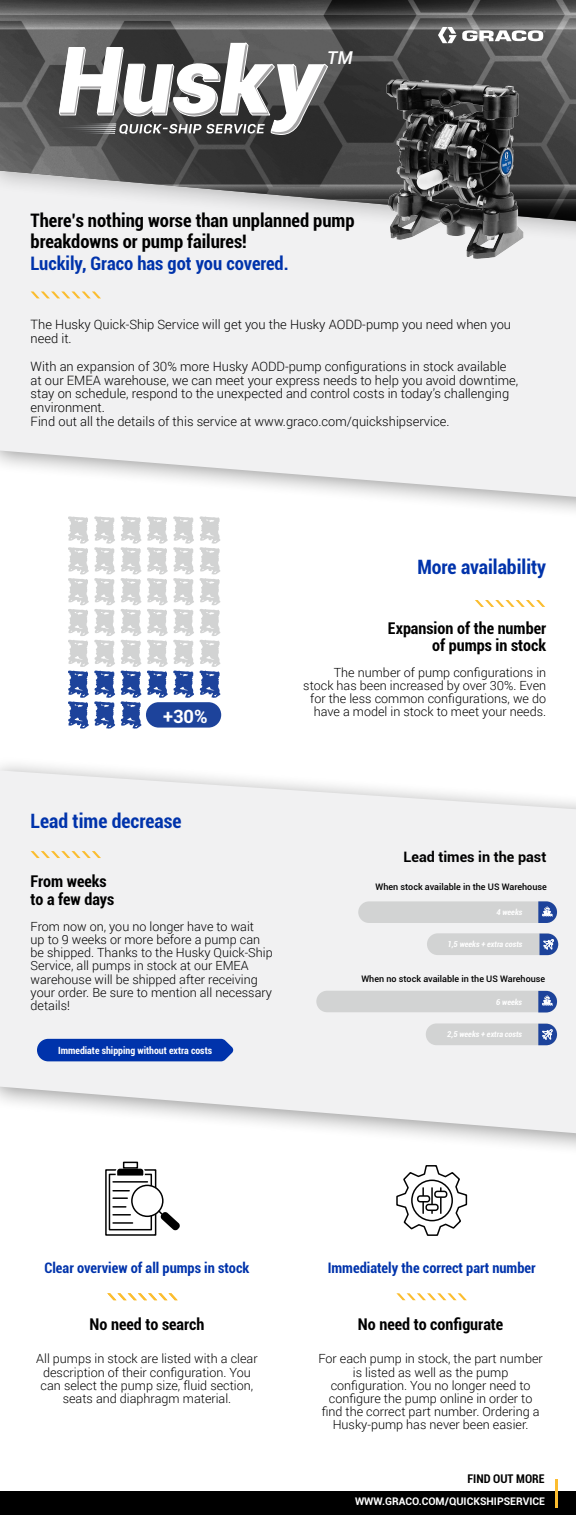
<style>
.page{position:relative;width:576px;height:1515px;background:#fff}
.page>*{position:absolute;margin:0;border:0;box-sizing:border-box;transform-origin:0 0}
.t1{font:700 condensed 19.8px "Roboto";color:#0033ab}
.t2{font:700 condensed 18.6px/21.9px "Roboto";color:#000}
.t3{font:700 condensed 18.6px "Roboto";color:#0033ab}
.t4{font:700 18.3px "Roboto";color:#fff}
.t5{font:italic 500 17.7px "Roboto";color:#fff}
.t6{font:700 condensed 16.2px/17.4px "Roboto";color:#000;text-align:right}
.t7{font:700 condensed 14.46px "Roboto";color:#0033ab}
.t8{font:700 14.4px "Roboto";color:#000}
.t9{font:300 12.9px/13.8px "Roboto";color:#000}
.t10{font:300 12.6px/13.2px "Roboto";color:#000;text-align:center}
.t11{font:700 condensed 12px "Roboto";color:#000}
.t12{font:700 10.5px "Roboto";color:#fff}
.t13{font:700 condensed 9.9px "Roboto";color:#fff}
.t14{font:500 9px "Roboto";color:#000}
.t15{font:italic 700 condensed 8.1px "Roboto";color:#fff}
</style>
<div class="page">
<div style="left:0;top:120px;width:576px;height:400px;background:#000;opacity:.4"></div>
<svg style="left:0;top:245px;width:576px;height:252px;fill:#f1f1f2"></svg>
<div style="left:0;top:0;width:576px;height:245px;background:#f1f1f2"></div>
<div style="left:0;top:756px;width:576px;height:400px;background:#000;opacity:.4"></div>
<svg style="left:0;top:770px;width:576px;height:363px;fill:#f1f1f2"></svg>
<div style="left:146px;top:702px;width:75px;height:26px;background:#1d439b;border-radius:13px"></div>
<svg style="left:147px;top:516px;width:47px;height:182px"></svg>
<svg style="left:200px;top:516px;width:20px;height:182px"></svg>
<svg style="left:68px;top:516px;width:47px;height:213px"></svg>
<svg style="left:121px;top:516px;width:20px;height:213px"></svg>
<img style="left:0;top:0;width:576px;height:221px">
<svg style="left:438px;top:27px;width:107px;height:16px"></svg>
<img style="left:385px;top:78px;width:139px;height:181px">
<div style="left:0;top:1492px;width:576px;height:23px;background:#000"></div>
<hr style="left:555px;top:1479px;width:3px;height:29px;background:#fcbd30">
<div style="left:358px;top:901px;width:199px;height:22px;background:#d2d3d3;border-radius:11px"></div>
<svg style="left:538px;top:901px;width:19px;height:22px"></svg>
<hr style="left:46px;top:127px;width:69px;height:1px;background:#fff">
<svg style="left:58px;top:43px;width:271px;height:92px"></svg>
<div style="left:427px;top:933px;width:131px;height:22px;background:#d2d3d3;border-radius:11px"></div>
<svg style="left:540px;top:934px;width:18px;height:21px"></svg>
<div style="left:426px;top:1023px;width:131px;height:22px;background:#d2d3d3;border-radius:11px"></div>
<svg style="left:538px;top:1024px;width:19px;height:21px"></svg>
<div style="left:316px;top:991px;width:241px;height:21px;background:#d2d3d3;border-radius:11px"></div>
<svg style="left:538px;top:991px;width:19px;height:21px"></svg>
<svg style="left:396px;top:1165px;width:71px;height:71px"></svg>
<div style="left:411px;top:1180px;width:42px;height:41px;border:2px solid #030303;border-radius:50%"></div>
<hr style="left:422px;top:1188px;width:2px;height:25px;background:#030303">
<hr style="left:431px;top:1188px;width:2px;height:25px;background:#030303">
<hr style="left:440px;top:1188px;width:2px;height:25px;background:#030303">
<div style="left:418px;top:1196px;width:12px;height:6px;background:#fff;border-radius:2px"></div>
<div style="left:417px;top:1195px;width:13px;height:7px;border:2px solid #030303;border-radius:2px"></div>
<div style="left:426px;top:1205px;width:12px;height:5px;background:#fff;border-radius:2px"></div>
<div style="left:425px;top:1204px;width:14px;height:7px;border:2px solid #030303;border-radius:2px"></div>
<div style="left:435px;top:1191px;width:12px;height:6px;background:#fff;border-radius:2px"></div>
<div style="left:434px;top:1191px;width:13px;height:7px;border:2px solid #030303;border-radius:2px"></div>
<div style="left:105px;top:1169px;width:51px;height:67px;border:2px solid #030303"></div>
<div style="left:109px;top:1174px;width:43px;height:56px;border:2px solid #030303"></div>
<svg style="left:115px;top:1166px;width:31px;height:11px"></svg>
<div style="left:123px;top:1162px;width:15px;height:7px;border:2px solid #010101"></div>
<hr style="left:113px;top:1181px;width:34px;height:2px;background:#030303">
<svg style="left:113px;top:1190px;width:16px;height:9px"></svg>
<svg style="left:113px;top:1206px;width:13px;height:2px"></svg>
<svg style="left:113px;top:1214px;width:17px;height:2px"></svg>
<hr style="left:113px;top:1222px;width:20px;height:2px;background:#030303">
<div style="left:132px;top:1185px;width:31px;height:31px;background:#fff;border-radius:50%"></div>
<div style="left:131px;top:1185px;width:33px;height:32px;border:2px solid #010101;border-radius:50%"></div>
<svg style="left:157px;top:1209px;width:23px;height:22px"></svg>
<svg style="left:475px;top:600px;width:70px;height:7px"></svg>
<svg style="left:31px;top:851px;width:70px;height:7px"></svg>
<svg style="left:107px;top:1293px;width:71px;height:7px"></svg>
<svg style="left:396px;top:1293px;width:71px;height:7px"></svg>
<svg style="left:31px;top:291px;width:70px;height:7px"></svg>
<div style="left:37px;top:1039px;width:197px;height:22px;background:#0033ab"></div>
<h3 class="t5" style="left:327px;top:45px;width:27px">TM</h3>
<h2 class="t2" style="left:31px;top:208px;width:326px">There’s nothing worse than unplanned pump breakdowns or pump failures!</h2>
<h2 class="t3" style="left:31px;top:251px;width:260px">Luckily, Graco has got you covered.</h2>
<p class="t9" style="left:31px;top:318px;width:482px">The Husky Quick-Ship Service will get you the Husky AODD-pump you need when you need it.</p>
<p class="t9" style="left:31px;top:359px;width:489px">With an expansion of 30% more Husky AODD-pump configurations in stock available at our EMEA warehouse, we can meet your express needs to help you avoid downtime, stay on schedule, respond to the unexpected and control costs in today’s challenging environment.<br>Find out all the details of this service at www.graco.com/quickshipservice.</p>
<h1 class="t1" style="left:417px;top:553px;width:130px">More availability</h1>
<h3 class="t4" style="left:163px;top:703px;width:46px">+30%</h3>
<p class="t6" style="left:388px;top:619px;width:160px">Expansion of the number of pumps in stock</p>
<p class="t10" style="left:303px;top:665px;width:244px;text-align:right">The number of pump configurations in stock has been increased by over 30%. Even for the less common configurations, we do have a model in stock to meet your needs.</p>
<h1 class="t1" style="left:31px;top:808px;width:152px">Lead time decrease</h1>
<p class="t6" style="left:31px;top:872px;width:85px;text-align:left">From weeks to a few days</p>
<p class="t10" style="left:31px;top:919px;width:244px;text-align:left">From now on, you no longer have to wait<br>up to 9 weeks or more before a pump can be shipped. Thanks to the Husky Quick-Ship Service, all pumps in stock at our EMEA warehouse will be shipped after receiving your order. Be sure to mention all necessary details!</p>
<p class="t13" style="left:58px;top:1043px;width:155px">Immediate shipping without extra costs</p>
<p class="t8" style="left:403px;top:847px;width:144px">Lead times in the past</p>
<p class="t14" style="left:376px;top:881px;width:173px">When stock available in the US Warehouse</p>
<p class="t15" style="left:496px;top:907px;width:28px">4 weeks</p>
<p class="t15" style="left:447px;top:939px;width:76px">1,5 weeks + extra costs</p>
<p class="t14" style="left:361px;top:972px;width:185px">When no stock available in the US Warehouse</p>
<p class="t15" style="left:496px;top:996px;width:28px">6 weeks</p>
<p class="t15" style="left:447px;top:1029px;width:76px">2,5 weeks + extra costs</p>
<p class="t7" style="left:44px;top:1257px;width:207px">Clear overview of all pumps in stock</p>
<p class="t7" style="left:328px;top:1257px;width:210px">Immediately the correct part number</p>
<p class="t6" style="left:90px;top:1315px;width:116px">No need to search</p>
<p class="t6" style="left:358px;top:1315px;width:147px">No need to configurate</p>
<p class="t10" style="left:36px;top:1352px;width:223px">All pumps in stock are listed with a clear description of their configuration. You can select the pump size, fluid section, seats and diaphragm material.</p>
<p class="t10" style="left:318px;top:1352px;width:226px">For each pump in stock, the part number is listed as well as the pump configuration. You no longer need to configure the pump online in order to find the correct part number. Ordering a Husky-pump has never been easier.</p>
<p class="t11" style="left:467px;top:1470px;width:79px">FIND OUT MORE</p>
<p class="t12" style="left:355px;top:1493px;width:191px">WWW.GRACO.COM/QUICKSHIPSERVICE</p>
</div>
